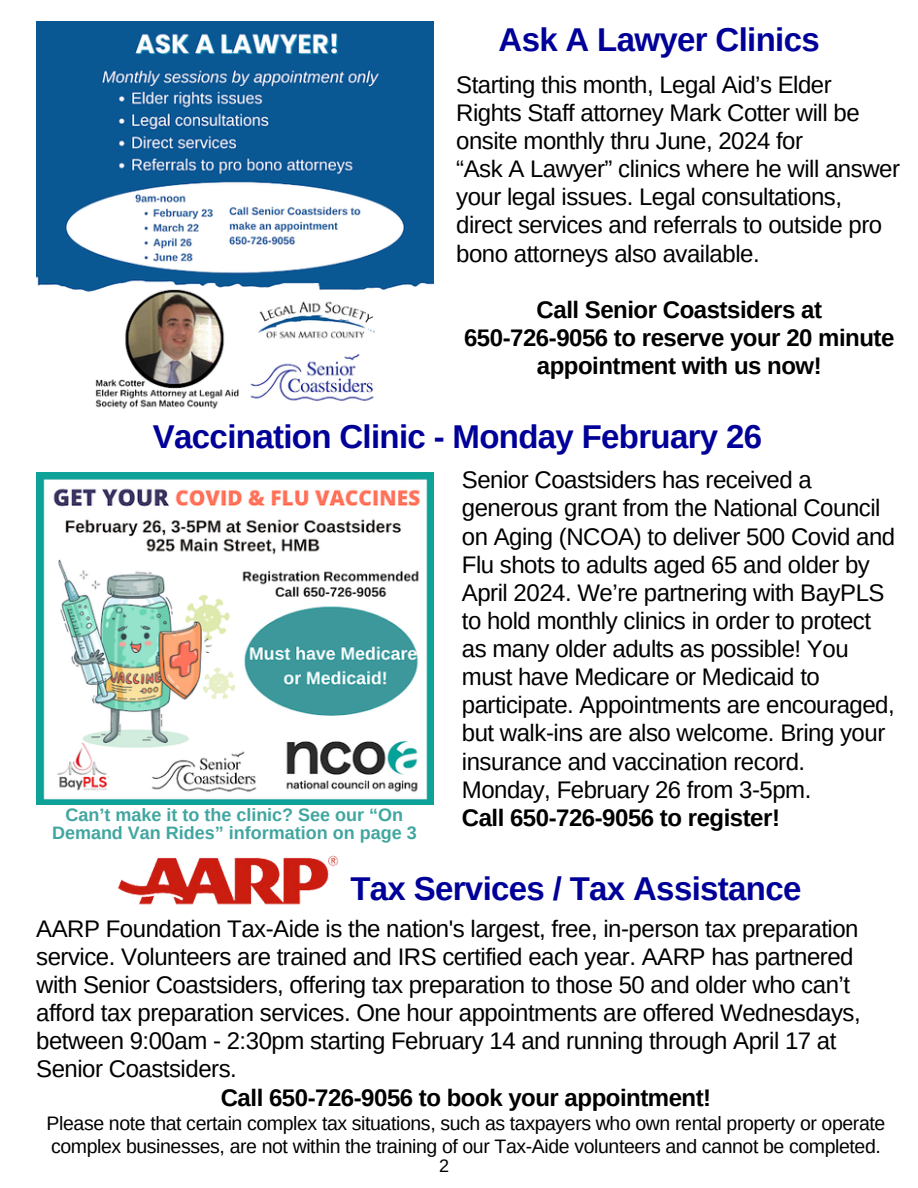
<style>
.page{position:relative;width:918px;height:1188px;background:#fff}
.page>*{position:absolute;margin:0;border:0;box-sizing:border-box;transform-origin:0 0}
.t1{font:700 33px "Arimo";letter-spacing:-.02em;color:#009}
.t2{font:24px/28.2px "Arimo";letter-spacing:-.02em;color:#000}
.t3{font:700 24px/28.2px "Arimo";letter-spacing:-.02em;color:#000;text-align:center}
.t4{font:19.5px/22.5px "Arimo";letter-spacing:-.02em;color:#000}
.t5{font:700 18px/18px "Arimo";color:#41a6a0;text-align:center}
.t6{font:18px "Arimo";color:#000}
.s1{font-weight:700}
</style>
<div class="page">
<img style="left:117px;top:855px;width:222px;height:50px">
<img style="left:36px;top:21px;width:397px;height:388px">
<img style="left:36px;top:473px;width:397px;height:332px">
<p class="t1" style="left:499px;top:21px;width:323px">Ask A Lawyer Clinics</p>
<p class="t2" style="left:456px;top:70px;width:445px">Starting this month, Legal Aid’s Elder Rights Staff attorney Mark Cotter will be onsite monthly thru June, 2024 for<br>“Ask A Lawyer” clinics where he will answer your legal issues. Legal consultations, direct services and referrals to outside pro bono attorneys also available.</p>
<p class="t3" style="left:464px;top:295px;width:432px">Call Senior Coastsiders at<br>650-726-9056 to reserve your 20 minute appointment with us now!</p>
<h3 class="t1" style="left:153px;top:418px;width:611px">Vaccination Clinic - Monday February 26</h3>
<p class="t5" style="left:52px;top:806px;width:366px">Can’t make it to the clinic? See our “On<br>Demand Van Rides” information on page 3</p>
<h1 class="t2" style="left:462px;top:466px;width:435px">Senior Coastsiders has received a generous grant from the National Council on Aging (NCOA) to deliver 500 Covid and Flu shots to adults aged 65 and older by April 2024. We’re partnering with BayPLS to hold monthly clinics in order to protect as many older adults as possible! You must have Medicare or Medicaid to participate. Appointments are encouraged, but walk-ins are also welcome. Bring your insurance and vaccination record.<br>Monday, February 26 from 3-5pm.<br><span class="s1">Call 650-726-9056 to register!</span></h1>
<h1 class="t1" style="left:350px;top:870px;width:453px">Tax Services / Tax Assistance</h1>
<h2 class="t2" style="left:36px;top:914px;width:824px">AARP Foundation Tax-Aide is the nation's largest, free, in-person tax preparation</h2>
<h2 class="t2" style="left:36px;top:942px;width:819px">service. Volunteers are trained and IRS certified each year. AARP has partnered</h2>
<h2 class="t2" style="left:36px;top:971px;width:815px">with Senior Coastsiders, offering tax preparation to those 50 and older who can’t</h2>
<h2 class="t2" style="left:36px;top:999px;width:826px">afford tax preparation services. One hour appointments are offered Wednesdays,</h2>
<h2 class="t2" style="left:36px;top:1027px;width:802px">between 9:00am - 2:30pm starting February 14 and running through April 17 at</h2>
<h2 class="t2" style="left:36px;top:1055px;width:202px">Senior Coastsiders.</h2>
<h2 class="t3" style="left:221px;top:1083px;width:492px">Call 650-726-9056 to book your appointment!</h2>
<h2 class="t4" style="left:47px;top:1112px;width:840px">Please note that certain complex tax situations, such as taxpayers who own rental property or operate complex businesses, are not within the training of our Tax-Aide volunteers and cannot be completed.</h2>
<h3 class="t6" style="left:439px;top:1156px;width:12px">2</h3>
</div>
